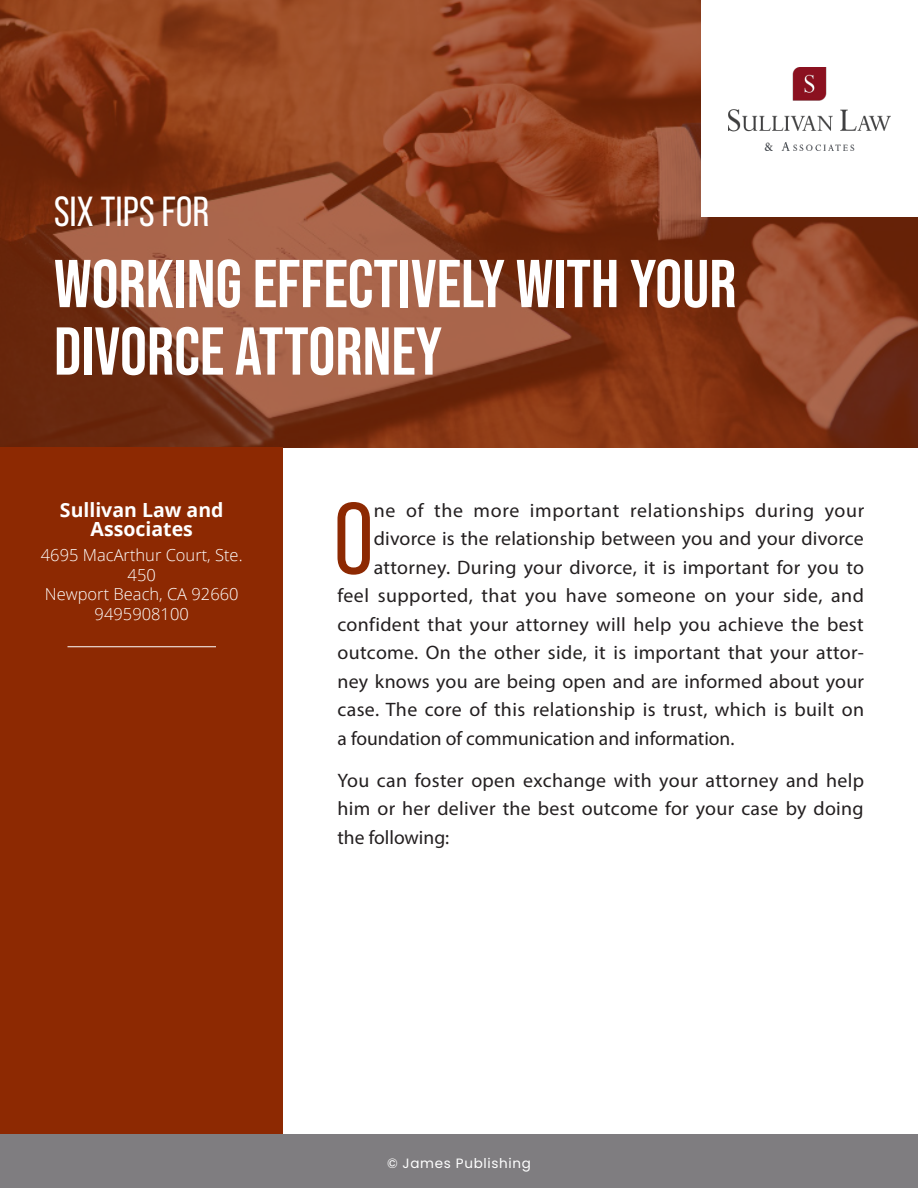
<style>
.page{position:relative;width:918px;height:1188px;background:#fff}
.page>*{position:absolute;margin:0;border:0;box-sizing:border-box;transform-origin:0 0}
.t1{font:100.95px "Bebas Neue Pro";color:#8d2902}
.t2{font:700 67.5px/67.5px "Bebas Neue Pro";color:#fff}
.t3{font:42px "Bebas Neue Pro";color:#fff}
.t4{font:19.5px/28.5px "Myriad Pro";letter-spacing:.015em;color:#231f20;text-align:justify}
.t5{font:19.5px "Myriad Pro";letter-spacing:.035em;color:#231f20}
.t6{font:700 19.5px/19.5px "Open Sans";color:#fff;text-align:center}
.t7{font:300 16.5px/19.5px "Open Sans";color:#fff;text-align:center}
.t8{font:13.5px "Poppins";letter-spacing:.05em;color:#fff}
</style>
<div class="page">
<svg style="left:0;top:0;width:918px;height:448px;background:#8a4022"></svg>
<div style="left:701px;top:0;width:217px;height:217px;background:#fff"></div>
<div style="left:0;top:448px;width:284px;height:686px;background:#8d2902"></div>
<div style="left:0;top:1134px;width:918px;height:54px;background:#7f7d80"></div>
<hr style="left:68px;top:647px;width:148px;height:1px;background:#fff">
<img style="left:728px;top:67px;width:162px;height:83px">
<h3 class="t3" style="left:54px;top:188px;width:157px">SIX TIPS FOR</h3>
<h2 class="t2" style="left:54px;top:249px;width:684px">WORKING EFFECTIVELY WITH YOUR<br>DIVORCE ATTORNEY</h2>
<p class="t6" style="left:60px;top:499px;width:165px">Sullivan Law and<br>Associates</p>
<p class="t7" style="left:41px;top:545px;width:203px">4695 MacArthur Court, Ste.<br>450<br>Newport Beach, CA 92660<br>9495908100</p>
<h1 class="t1" style="left:333px;top:482px;width:42px">O</h1>
<p class="t5" style="left:374px;top:498px;width:492px">ne of the more important relationships during your</p>
<p class="t4" style="left:374px;top:524px;width:491px">divorce is the relationship between you and your divorce</p>
<p class="t4" style="left:374px;top:553px;width:492px">attorney. During your divorce, it is important for you to</p>
<p class="t4" style="left:338px;top:581px;width:528px">feel supported, that you have someone on your side, and</p>
<p class="t4" style="left:338px;top:610px;width:528px">confident that your attorney will help you achieve the best</p>
<p class="t4" style="left:338px;top:638px;width:528px">outcome. On the other side, it is important that your attor-</p>
<p class="t4" style="left:338px;top:667px;width:528px">ney knows you are being open and are informed about your</p>
<p class="t4" style="left:338px;top:695px;width:528px">case. The core of this relationship is trust, which is built on</p>
<p class="t4" style="left:338px;top:724px;width:398px">a foundation of communication and information.</p>
<p class="t4" style="left:338px;top:766px;width:528px">You can foster open exchange with your attorney and help him or her deliver the best outcome for your case by doing the following:</p>
<p class="t8" style="left:387px;top:1156px;width:145px">© James Publishing</p>
</div>
